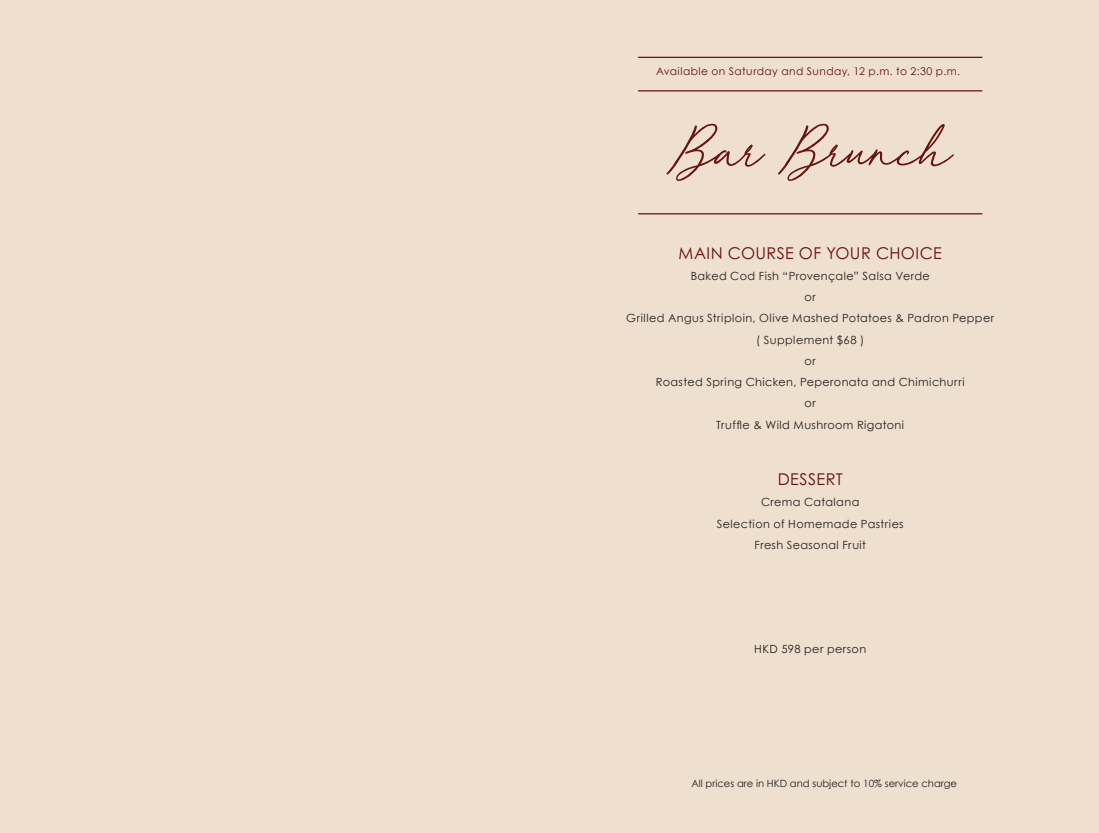
<style>
.page{position:relative;width:1099px;height:833px;background:#fff}
.page>*{position:absolute;margin:0;border:0;box-sizing:border-box;transform-origin:0 0}
.t1{font:16.25px "Century Gothic Pro";letter-spacing:.025em;color:#67140e}
.t2{font:11.25px "Century Gothic";letter-spacing:.035em;color:#231f20}
.t3{font:11.25px "Century Gothic Pro";letter-spacing:.035em;color:#231f20}
.t4{font:10.62px "Century Gothic";letter-spacing:.045em;color:#67110c}
.t5{font:10px "Century Gothic";color:#231f20}
</style>
<div class="page">
<div style="left:0;top:0;width:1098px;height:833px;background:#eedfce"></div>
<svg style="left:666px;top:124px;width:287px;height:57px"></svg>
<hr style="left:638px;top:57px;width:344px;height:1px;background:#67110c">
<hr style="left:638px;top:90px;width:344px;height:1px;background:#67110c">
<hr style="left:638px;top:213px;width:344px;height:1px;background:#67110c">
<p class="t4" style="left:656px;top:63px;width:305px">Available on Saturday and Sunday, 12 p.m. to 2:30 p.m.</p>
<p class="t1" style="left:678px;top:243px;width:265px">MAIN COURSE OF YOUR CHOICE</p>
<p class="t2" style="left:690px;top:268px;width:241px">Baked Cod Fish “Provençale” Salsa Verde</p>
<p class="t2" style="left:804px;top:289px;width:13px">or</p>
<p class="t2" style="left:626px;top:310px;width:369px">Grilled Angus Striploin, Olive Mashed Potatoes &amp; Padron Pepper</p>
<p class="t2" style="left:756px;top:332px;width:110px">( Supplement $68 )</p>
<p class="t2" style="left:804px;top:353px;width:13px">or</p>
<p class="t2" style="left:655px;top:374px;width:310px">Roasted Spring Chicken, Peperonata and Chimichurri</p>
<p class="t2" style="left:804px;top:395px;width:13px">or</p>
<p class="t2" style="left:716px;top:417px;width:189px">Truffle &amp; Wild Mushroom Rigatoni</p>
<p class="t1" style="left:777px;top:469px;width:67px">DESSERT</p>
<p class="t2" style="left:761px;top:494px;width:100px">Crema Catalana</p>
<p class="t2" style="left:716px;top:515px;width:188px">Selection of Homemade Pastries</p>
<p class="t2" style="left:754px;top:537px;width:113px">Fresh Seasonal Fruit</p>
<p class="t3" style="left:754px;top:641px;width:113px">HKD 598 per person</p>
<p class="t5" style="left:691px;top:776px;width:267px">All prices are in HKD and subject to 10% service charge</p>
</div>
